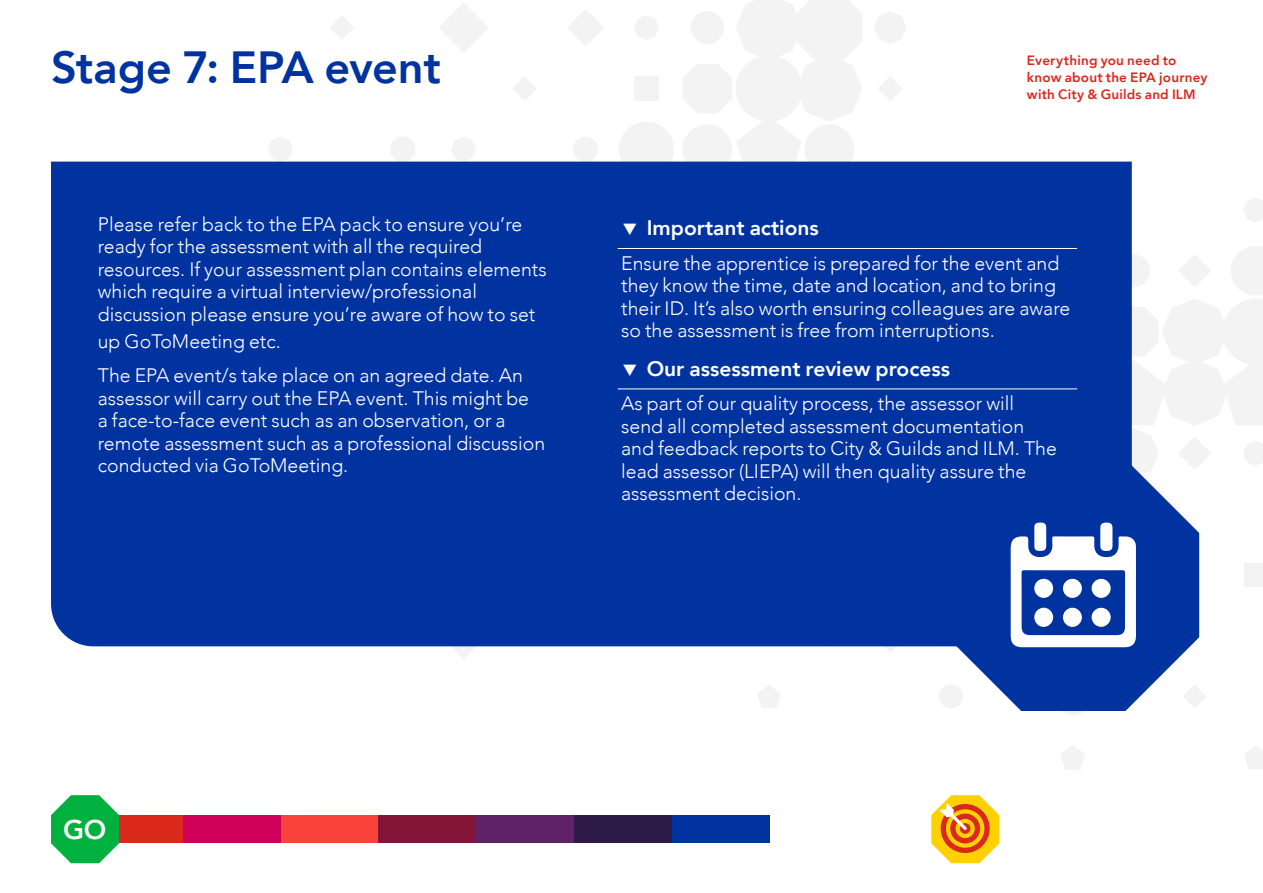
<style>
.page{position:relative;width:1263px;height:893px;background:#fff}
.page>*{position:absolute;margin:0;border:0;box-sizing:border-box;transform-origin:0 0}
.t1{font:800 45px "Avenir";letter-spacing:-.005em;color:#0033a0}
.t2{font:800 27px "Avenir";color:#fff}
.t3{font:800 21px "Avenir";color:#fff}
.t4{font:300 19.5px/22.5px "Avenir";color:#fff}
.t5{font:800 13.5px/17.2px "Avenir";letter-spacing:.015em;color:#da291c}
</style>
<div class="page">
<svg style="left:439px;top:3px;width:49px;height:49px"></svg>
<div style="left:619px;top:122px;width:55px;height:55px;background:#f3f3f3;border-radius:50%"></div>
<svg style="left:330px;top:16px;width:24px;height:23px"></svg>
<svg style="left:390px;top:137px;width:25px;height:25px"></svg>
<div style="left:634px;top:76px;width:25px;height:25px;background:#f3f3f3"></div>
<svg style="left:451px;top:137px;width:25px;height:25px"></svg>
<svg style="left:1244px;top:746px;width:19px;height:23px"></svg>
<svg style="left:758px;top:685px;width:22px;height:23px"></svg>
<svg style="left:513px;top:77px;width:23px;height:23px"></svg>
<svg style="left:268px;top:137px;width:25px;height:25px"></svg>
<div style="left:939px;top:684px;width:24px;height:24px;background:#f3f3f3;border-radius:50%"></div>
<div style="left:1054px;top:677px;width:38px;height:38px;background:#f3f3f3;border-radius:50%"></div>
<svg style="left:634px;top:16px;width:25px;height:24px"></svg>
<svg style="left:567px;top:9px;width:37px;height:37px"></svg>
<div style="left:573px;top:137px;width:25px;height:25px;background:#f3f3f3;border-radius:50%"></div>
<svg style="left:1199px;top:690px;width:7px;height:13px"></svg>
<svg style="left:1061px;top:745px;width:24px;height:24px"></svg>
<svg style="left:438px;top:646px;width:51px;height:13px"></svg>
<div style="left:85px;top:815px;width:98px;height:28px;background:#da291c"></div>
<div style="left:183px;top:815px;width:98px;height:28px;background:#ce0058"></div>
<div style="left:281px;top:815px;width:97px;height:28px;background:#f9423a"></div>
<div style="left:378px;top:815px;width:98px;height:28px;background:#831538"></div>
<div style="left:476px;top:815px;width:98px;height:28px;background:#5f2167"></div>
<div style="left:574px;top:815px;width:98px;height:28px;background:#2e1a47"></div>
<div style="left:672px;top:815px;width:98px;height:28px;background:#0033a0"></div>
<svg style="left:947px;top:659px;width:252px;height:52px;fill:#0033a0"></svg>
<div style="left:51px;top:162px;width:631px;height:484px;background:#0033a0"></div>
<hr style="left:608px;top:248px;width:502px;height:1px;background:#fff">
<hr style="left:608px;top:389px;width:502px;height:1px;background:#fff">
<div style="left:568px;top:219px;width:50px;height:248px;background:#0033a0"></div>
<svg style="left:682px;top:0;width:581px;height:659px"></svg>
<svg style="left:51px;top:795px;width:68px;height:68px"></svg>
<svg style="left:931px;top:795px;width:68px;height:68px"></svg>
<h1 class="t1" style="left:51px;top:32px;width:392px">Stage 7: EPA event</h1>
<p class="t4" style="left:98px;top:213px;width:450px">Please refer back to the EPA pack to ensure you’re ready for the assessment with all the required resources. If your assessment plan contains elements which require a virtual interview/professional discussion please ensure you’re aware of how to set</p>
<p class="t4" style="left:98px;top:324px;width:427px;line-height:34.2px">up GoToMeeting etc.<br>The EPA event/s take place on an agreed date. An</p>
<p class="t4" style="left:98px;top:387px;width:449px">assessor will carry out the EPA event. This might be<br>a face-to-face event such as an observation, or a remote assessment such as a professional discussion conducted via GoToMeeting.</p>
<p class="t5" style="left:1027px;top:51px;width:182px">Everything you need to know about the EPA journey with City &amp; Guilds and ILM</p>
<p class="t3" style="left:621px;top:212px;width:199px">▼ Important actions</p>
<p class="t4" style="left:621px;top:252px;width:451px">Ensure the apprentice is prepared for the event and they know the time, date and location, and to bring their ID. It’s also worth ensuring colleagues are aware so the assessment is free from interruptions.</p>
<p class="t3" style="left:621px;top:352px;width:330px">▼ Our assessment review process</p>
<p class="t4" style="left:621px;top:392px;width:437px">As part of our quality process, the assessor will send all completed assessment documentation and feedback reports to City &amp; Guilds and ILM. The lead assessor (LIEPA) will then quality assure the assessment decision.</p>
<h2 class="t2" style="left:63px;top:808px;width:45px">GO</h2>
</div>
